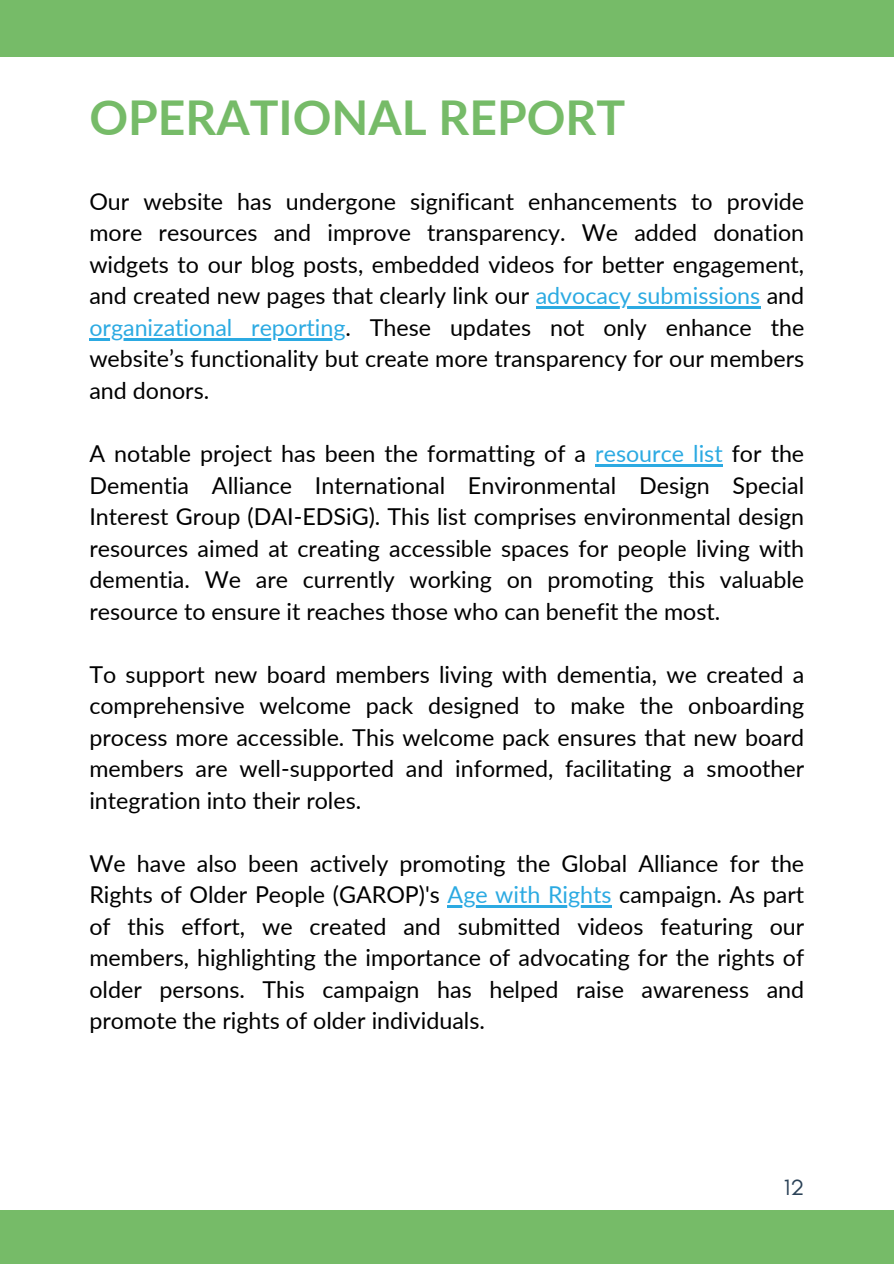
<style>
.page{position:relative;width:894px;height:1264px;background:#fff}
.page>*{position:absolute;margin:0;border:0;box-sizing:border-box;transform-origin:0 0}
.t1{font:700 48px "Lato";color:#76bb68}
.t2{font:23.25px/31.5px "Lato";color:#000;text-align:justify}
.t3{font:22.5px "Glacial Indifference";color:#2b4257}
.s1{color:#2caae2}
</style>
<div class="page">
<div style="left:0;top:1209px;width:893px;height:54px;background:#76bb68"></div>
<div style="left:0;top:0;width:893px;height:56px;background:#76bb68"></div>
<hr style="left:535px;top:307px;width:225px;height:2px;background:#2caae2">
<hr style="left:89px;top:338px;width:256px;height:2px;background:#2caae2">
<hr style="left:595px;top:464px;width:127px;height:2px;background:#2caae2">
<hr style="left:447px;top:905px;width:164px;height:2px;background:#2caae2">
<h1 class="t1" style="left:89px;top:88px;width:537px">OPERATIONAL REPORT</h1>
<h1 class="t2" style="left:89px;top:185px;width:716px">Our website has undergone significant enhancements to provide more resources and improve transparency. We added donation widgets to our blog posts, embedded videos for better engagement, and created new pages that clearly link our <span class="s1">advocacy submissions</span> and</h1>
<p class="t2" style="left:89px;top:311px;width:716px"><span class="s1">organizational reporting</span>. These updates not only enhance the website’s functionality but create more transparency for our members and donors.</p>
<p class="t2" style="left:89px;top:437px;width:716px">A notable project has been the formatting of a <span class="s1">resource list</span> for the Dementia Alliance International Environmental Design Special Interest Group (DAI-EDSiG). This list comprises environmental design resources aimed at creating accessible spaces for people living with</p>
<p class="t2" style="left:89px;top:563px;width:716px">dementia. We are currently working on promoting this valuable resource to ensure it reaches those who can benefit the most.</p>
<p class="t2" style="left:89px;top:658px;width:716px">To support new board members living with dementia, we created a comprehensive welcome pack designed to make the onboarding process more accessible. This welcome pack ensures that new board members are well-supported and informed, facilitating a smoother integration into their roles.</p>
<p class="t2" style="left:89px;top:847px;width:716px">We have also been actively promoting the Global Alliance for the</p>
<p class="t2" style="left:89px;top:878px;width:716px">Rights of Older People (GAROP)'s <span class="s1">Age with Rights</span> campaign. As part</p>
<p class="t2" style="left:89px;top:910px;width:716px">of this effort, we created and submitted videos featuring our members, highlighting the importance of advocating for the rights of older persons. This campaign has helped raise awareness and promote the rights of older individuals.</p>
<p class="t3" style="left:783px;top:1173px;width:22px">12</p>
</div>
